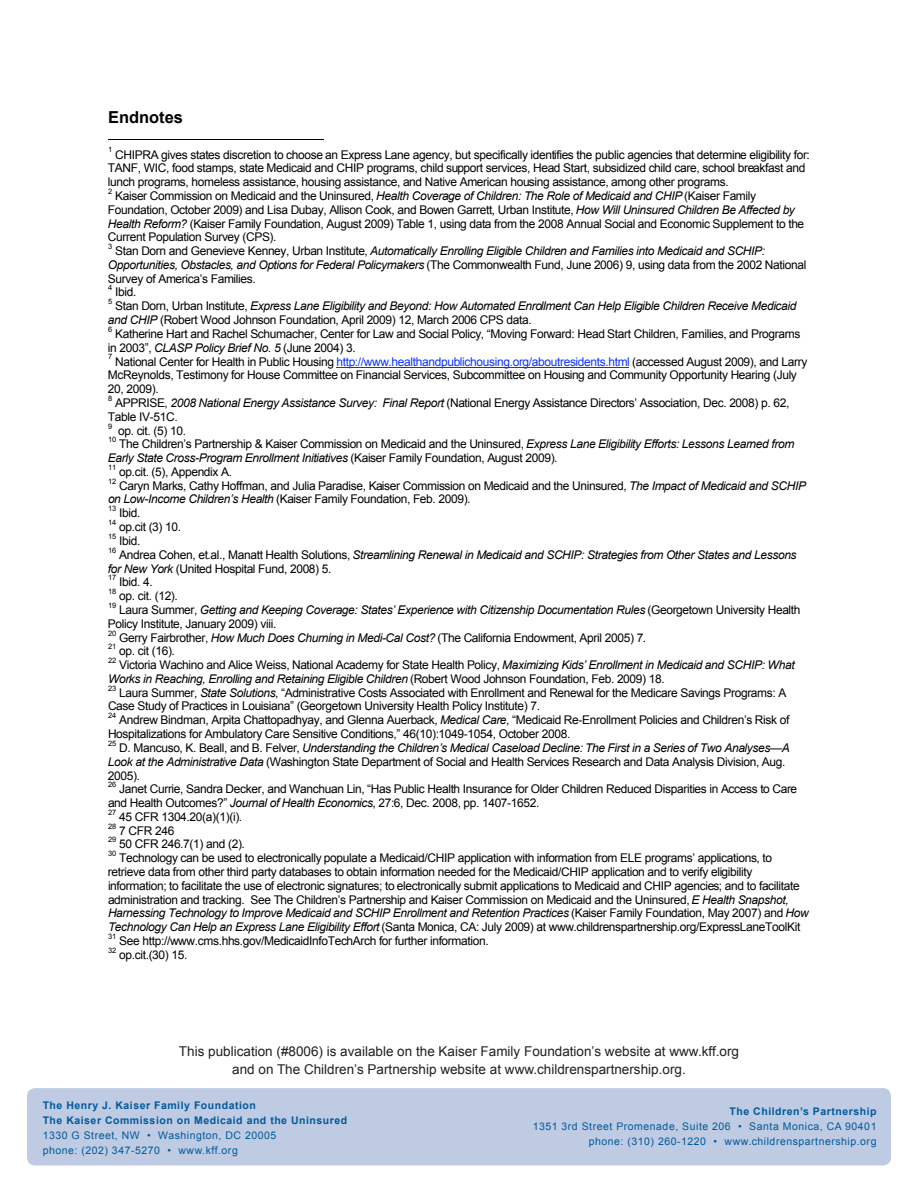
<style>
.page{position:relative;width:918px;height:1188px;background:#fff}
.page>*{position:absolute;margin:0;border:0;box-sizing:border-box;transform-origin:0 0}
.t1{font:700 16.5px "Arial";color:#000}
.t2{font:13.5px/18px "Arial";color:#231f20;text-align:center}
.t3{font:12px/13.8px "Arial";letter-spacing:-.03em;color:#000}
.t4{font:italic 12px/13.8px "Arial";letter-spacing:-.03em;color:#000}
.t5{font:10.5px/15px "Arial";letter-spacing:.05em;color:#00599b}
.t6{font:700 10.5px/15px "Arial";letter-spacing:.05em;color:#00599b}
.t7{font:7.5px "Arial";color:#000}
.s1{font-style:italic}
.s2{font-style:normal}
.s3{color:#0a31ff}
</style>
<div class="page">
<hr style="left:108px;top:139px;width:216px;height:1px;background:#000">
<hr style="left:337px;top:367px;width:292px;height:1px;background:#0a31ff">
<div style="left:27px;top:1088px;width:864px;height:78px;background:#bfcbe3;border-radius:8px"></div>
<h1 class="t1" style="left:108px;top:108px;width:77px">Endnotes</h1>
<p class="t7" style="left:108px;top:146px;width:6px">1</p>
<p class="t3" style="left:108px;top:147px;width:703px;text-indent:7px">CHIPRA gives states discretion to choose an Express Lane agency, but specifically identifies the public agencies that determine eligibility for:<br>TANF, WIC, food stamps, state Medicaid and CHIP programs, child support services, Head Start, subsidized child care, school breakfast and lunch programs, homeless assistance, housing assistance, and Native American housing assistance, among other programs.</p>
<p class="t7" style="left:108px;top:187px;width:6px">2</p>
<p class="t3" style="left:108px;top:189px;width:698px;text-indent:7px">Kaiser Commission on Medicaid and the Uninsured, <span class="s1">Health Coverage of Children: The Role of Medicaid and CHIP</span> (Kaiser Family Foundation, October 2009) and Lisa Dubay, Allison Cook, and Bowen Garrett, Urban Institute, <span class="s1">How Will Uninsured Children Be Affected by Health Reform?</span> (Kaiser Family Foundation, August 2009) Table 1, using data from the 2008 Annual Social and Economic Supplement to the Current Population Survey (CPS).</p>
<p class="t7" style="left:108px;top:242px;width:6px">3</p>
<p class="t3" style="left:108px;top:244px;width:700px;text-indent:7px">Stan Dorn and Genevieve Kenney, Urban Institute, <span class="s1">Automatically Enrolling Eligible Children and Families into Medicaid and SCHIP:<br>Opportunities, Obstacles, and Options for Federal Policymakers</span> (The Commonwealth Fund, June 2006) 9, using data from the 2002 National<br>Survey of America’s Families.</p>
<p class="t7" style="left:108px;top:284px;width:6px">4</p>
<p class="t3" style="left:115px;top:285px;width:23px">Ibid.</p>
<p class="t7" style="left:108px;top:298px;width:6px">5</p>
<p class="t4" style="left:108px;top:299px;width:690px;text-indent:7px"><span class="s2">Stan Dorn, Urban Institute,</span> Express Lane Eligibility and Beyond: How Automated Enrollment Can Help Eligible Children Receive Medicaid and CHIP <span class="s2">(Robert Wood Johnson Foundation, April 2009) 12, March 2006 CPS data.</span></p>
<p class="t7" style="left:108px;top:325px;width:6px">6</p>
<p class="t3" style="left:108px;top:327px;width:694px;text-indent:7px">Katherine Hart and Rachel Schumacher, Center for Law and Social Policy, “Moving Forward: Head Start Children, Families, and Programs in 2003”, <span class="s1">CLASP Policy Brief No. 5</span> (June 2004) 3.</p>
<p class="t7" style="left:108px;top:353px;width:6px">7</p>
<p class="t3" style="left:108px;top:354px;width:701px;text-indent:7px">National Center for Health in Public Housing <span class="s3">http://www.healthandpublichousing.org/aboutresidents.html</span> (accessed August 2009), and Larry<br>McReynolds, Testimony for House Committee on Financial Services, Subcommittee on Housing and Community Opportunity Hearing (July<br>20, 2009).</p>
<p class="t7" style="left:108px;top:394px;width:6px">8</p>
<p class="t3" style="left:108px;top:396px;width:683px;text-indent:7px">APPRISE, <span class="s1">2008 National Energy Assistance Survey: Final Report</span> (National Energy Assistance Directors’ Association, Dec. 2008) p. 62,<br>Table IV-51C.</p>
<p class="t7" style="left:108px;top:422px;width:6px">9</p>
<p class="t3" style="left:118px;top:423px;width:69px">op. cit. (5) 10.</p>
<p class="t7" style="left:108px;top:436px;width:10px">10</p>
<p class="t3" style="left:108px;top:437px;width:688px;text-indent:11px">The Children’s Partnership &amp; Kaiser Commission on Medicaid and the Uninsured, <span class="s1">Express Lane Eligibility Efforts: Lessons Learned from<br>Early State Cross-Program Enrollment Initiatives</span> (Kaiser Family Foundation, August 2009).</p>
<p class="t7" style="left:108px;top:463px;width:10px">11</p>
<p class="t3" style="left:119px;top:465px;width:114px">op.cit. (5), Appendix A.</p>
<p class="t7" style="left:108px;top:477px;width:10px">12</p>
<p class="t3" style="left:108px;top:479px;width:699px;text-indent:11px">Caryn Marks, Cathy Hoffman, and Julia Paradise, Kaiser Commission on Medicaid and the Uninsured, <span class="s1">The Impact of Medicaid and SCHIP on Low-Income Children’s Health</span> (Kaiser Family Foundation, Feb. 2009).</p>
<p class="t7" style="left:108px;top:505px;width:10px">13</p>
<p class="t3" style="left:119px;top:506px;width:23px">Ibid.</p>
<p class="t7" style="left:108px;top:518px;width:10px">14</p>
<p class="t3" style="left:119px;top:520px;width:63px">op.cit (3) 10.</p>
<p class="t7" style="left:108px;top:532px;width:10px">15</p>
<p class="t3" style="left:119px;top:534px;width:23px">Ibid.</p>
<p class="t7" style="left:108px;top:546px;width:10px">16</p>
<p class="t4" style="left:108px;top:548px;width:690px;text-indent:11px"><span class="s2">Andrea Cohen, et.al., Manatt Health Solutions,</span> Streamlining Renewal in Medicaid and SCHIP: Strategies from Other States and Lessons for New York <span class="s2">(United Hospital Fund, 2008) 5.</span></p>
<p class="t7" style="left:108px;top:573px;width:10px">17</p>
<p class="t3" style="left:119px;top:575px;width:35px">Ibid. 4.</p>
<p class="t7" style="left:108px;top:587px;width:10px">18</p>
<p class="t3" style="left:119px;top:589px;width:60px">op. cit. (12).</p>
<p class="t7" style="left:108px;top:601px;width:10px">19</p>
<p class="t4" style="left:108px;top:603px;width:694px;text-indent:11px"><span class="s2">Laura Summer,</span> Getting and Keeping Coverage: States’ Experience with Citizenship Documentation Rules <span class="s2">(Georgetown University Health<br>Policy Institute, January 2009) viii.</span></p>
<p class="t7" style="left:108px;top:629px;width:10px">20</p>
<p class="t3" style="left:119px;top:630px;width:529px">Gerry Fairbrother, <span class="s1">How Much Does Churning in Medi-Cal Cost?</span> (The California Endowment, April 2005) 7.</p>
<p class="t7" style="left:108px;top:643px;width:10px">21</p>
<p class="t3" style="left:119px;top:644px;width:57px">op. cit (16).</p>
<p class="t7" style="left:108px;top:656px;width:10px">22</p>
<p class="t3" style="left:108px;top:658px;width:688px;text-indent:11px">Victoria Wachino and Alice Weiss, National Academy for State Health Policy, <span class="s1">Maximizing Kids’ Enrollment in Medicaid and SCHIP: What<br>Works in Reaching, Enrolling and Retaining Eligible Children</span> (Robert Wood Johnson Foundation, Feb. 2009) 18.</p>
<p class="t7" style="left:108px;top:684px;width:10px">23</p>
<p class="t3" style="left:108px;top:686px;width:680px;text-indent:11px">Laura Summer, <span class="s1">State Solutions</span>, “Administrative Costs Associated with Enrollment and Renewal for the Medicare Savings Programs: A<br>Case Study of Practices in Louisiana” (Georgetown University Health Policy Institute) 7.</p>
<p class="t7" style="left:108px;top:711px;width:10px">24</p>
<p class="t3" style="left:108px;top:713px;width:683px;text-indent:11px">Andrew Bindman, Arpita Chattopadhyay, and Glenna Auerback, <span class="s1">Medical Care</span>, “Medicaid Re-Enrollment Policies and Children’s Risk of<br>Hospitalizations for Ambulatory Care Sensitive Conditions,” 46(10):1049-1054, October 2008.</p>
<p class="t7" style="left:108px;top:739px;width:10px">25</p>
<p class="t3" style="left:108px;top:741px;width:683px;text-indent:11px">D. Mancuso, K. Beall, and B. Felver, <span class="s1">Understanding the Children’s Medical Caseload Decline: The First in a Series of Two Analyses—A<br>Look at the Administrative Data</span> (Washington State Department of Social and Health Services Research and Data Analysis Division, Aug.<br>2005).</p>
<p class="t7" style="left:108px;top:780px;width:10px">26</p>
<p class="t3" style="left:108px;top:782px;width:691px;text-indent:11px">Janet Currie, Sandra Decker, and Wanchuan Lin, “Has Public Health Insurance for Older Children Reduced Disparities in Access to Care and Health Outcomes?” <span class="s1">Journal of Health Economics</span>, 27:6, Dec. 2008, pp. 1407-1652.</p>
<p class="t7" style="left:108px;top:808px;width:10px">27</p>
<p class="t3" style="left:119px;top:810px;width:125px">45 CFR 1304.20(a)(1)(i).</p>
<p class="t7" style="left:108px;top:822px;width:10px">28</p>
<p class="t3" style="left:119px;top:824px;width:57px">7 CFR 246</p>
<p class="t7" style="left:108px;top:836px;width:10px">29</p>
<p class="t3" style="left:119px;top:837px;width:127px">50 CFR 246.7(1) and (2).</p>
<p class="t7" style="left:108px;top:850px;width:10px">30</p>
<p class="t3" style="left:108px;top:851px;width:702px;text-indent:11px">Technology can be used to electronically populate a Medicaid/CHIP application with information from ELE programs’ applications, to retrieve data from other third party databases to obtain information needed for the Medicaid/CHIP application and to verify eligibility information; to facilitate the use of electronic signatures; to electronically submit applications to Medicaid and CHIP agencies; and to facilitate administration and tracking. See The Children’s Partnership and Kaiser Commission on Medicaid and the Uninsured, <span class="s1">E Health Snapshot, Harnessing Technology to Improve Medicaid and SCHIP Enrollment and Retention Practices</span> (Kaiser Family Foundation, May 2007) and <span class="s1">How Technology Can Help an Express Lane Eligibility Effort</span> (Santa Monica, CA: July 2009) at www.childrenspartnership.org/ExpressLaneToolKit</p>
<p class="t7" style="left:108px;top:932px;width:10px">31</p>
<p class="t3" style="left:119px;top:934px;width:371px">See http://www.cms.hhs.gov/MedicaidInfoTechArch for further information.</p>
<p class="t7" style="left:108px;top:946px;width:10px">32</p>
<p class="t3" style="left:119px;top:948px;width:70px">op.cit.(30) 15.</p>
<p class="t2" style="left:179px;top:1043px;width:562px">This publication (#8006) is available on the Kaiser Family Foundation’s website at www.kff.org and on The Children’s Partnership website at www.childrenspartnership.org.</p>
<p class="t6" style="left:43px;top:1098px;width:306px">The Henry J. Kaiser Family Foundation<br>The Kaiser Commission on Medicaid and the Uninsured</p>
<p class="t5" style="left:43px;top:1128px;width:235px">1330 G Street, NW • Washington, DC 20005 phone: (202) 347-5270 • www.kff.org</p>
<p class="t6" style="left:730px;top:1104px;width:148px">The Children’s Partnership</p>
<p class="t5" style="left:533px;top:1119px;width:345px;text-align:right">1351 3rd Street Promenade, Suite 206 • Santa Monica, CA 90401 phone: (310) 260-1220 • www.childrenspartnership.org</p>
</div>
